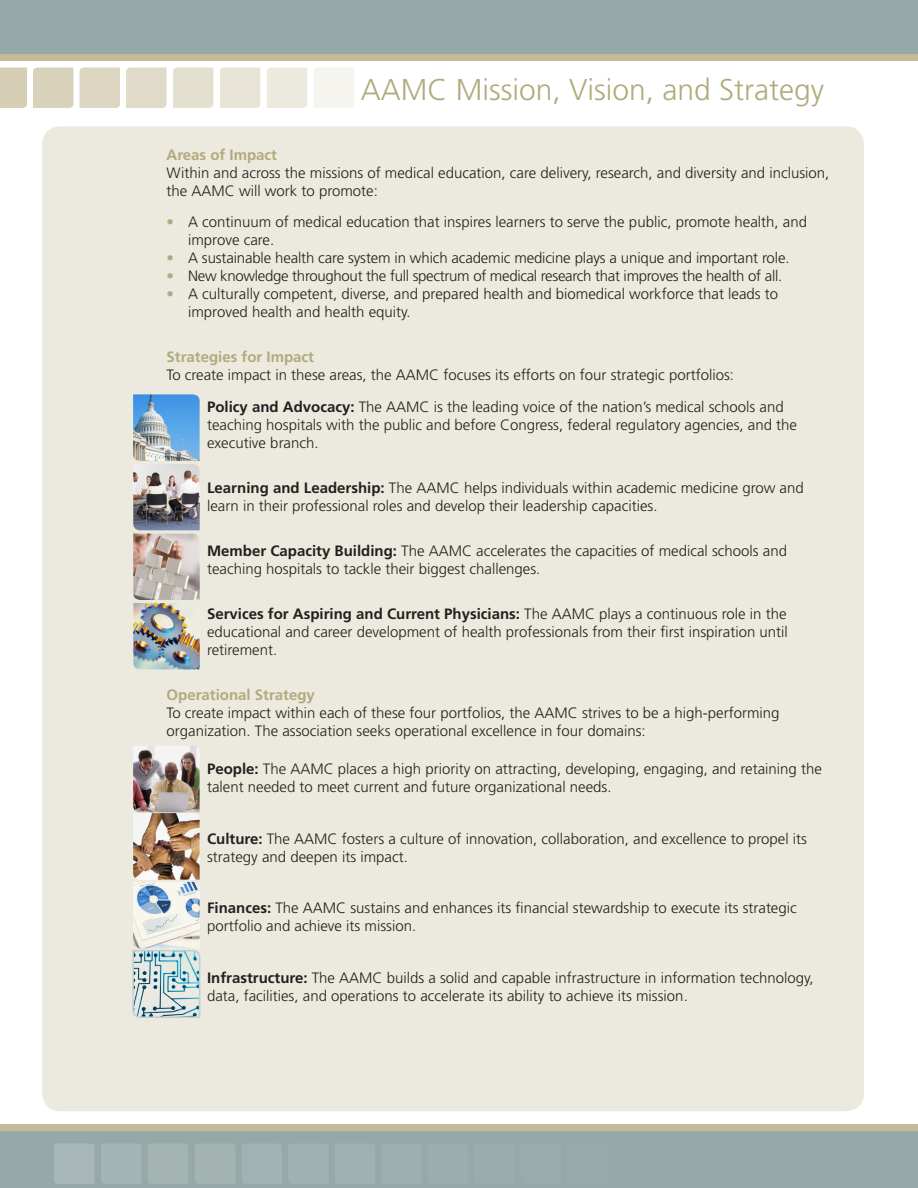
<style>
.page{position:relative;width:918px;height:1188px;background:#fff}
.page>*{position:absolute;margin:0;border:0;box-sizing:border-box;transform-origin:0 0}
.t1{font:300 30px "Frutiger";color:#b1aa7d}
.t2{font:300 15px/18px "Frutiger";color:#231f20}
.t3{font:300 15px "Frutiger";letter-spacing:-.02em;color:#231f20}
.subheads{font:700 15px "Frutiger";color:#b1aa7d}
.s1{color:#b1aa7d}
.s2{font-weight:700}
</style>
<div class="page">
<div style="left:42px;top:126px;width:822px;height:985px;background:#eceade;border-radius:18px"></div>
<div style="left:0;top:1131px;width:918px;height:57px;background:#95a9a8"></div>
<div style="left:0;top:0;width:918px;height:54px;background:#95a9a8"></div>
<div style="left:0;top:54px;width:918px;height:6px;background:#c3bb98"></div>
<div style="left:0;top:1125px;width:918px;height:6px;background:#c3bb98"></div>
<svg style="left:0;top:67px;width:27px;height:41px"></svg>
<div style="left:33px;top:67px;width:40px;height:41px;background:#d8d2bb"></div>
<div style="left:80px;top:67px;width:40px;height:41px;background:#dcd6c2"></div>
<div style="left:126px;top:67px;width:41px;height:41px;background:#e0dbc8"></div>
<div style="left:173px;top:67px;width:40px;height:41px;background:#e4e0d0"></div>
<div style="left:220px;top:67px;width:40px;height:41px;background:#e8e4d6"></div>
<div style="left:267px;top:67px;width:40px;height:41px;background:#eceade"></div>
<div style="left:314px;top:68px;width:40px;height:40px;background:#f5f4ee"></div>
<div style="left:242px;top:1144px;width:40px;height:40px;background:#a1b2b2"></div>
<div style="left:195px;top:1144px;width:40px;height:40px;background:#a2b3b2"></div>
<div style="left:148px;top:1144px;width:40px;height:40px;background:#a3b4b3"></div>
<div style="left:101px;top:1144px;width:40px;height:40px;background:#a4b5b5"></div>
<div style="left:54px;top:1144px;width:40px;height:40px;background:#a7b7b7"></div>
<img style="left:132px;top:746px;width:69px;height:272px">
<img style="left:133px;top:882px;width:67px;height:66px">
<img style="left:133px;top:394px;width:67px;height:206px">
<img style="left:133px;top:603px;width:67px;height:67px">
<p class="t1" style="left:361px;top:73px;width:465px">AAMC Mission, Vision, and Strategy</p>
<p class="subheads" style="left:167px;top:146px;width:112px">Areas of Impact</p>
<p class="t2" style="left:167px;top:164px;width:664px">Within and across the missions of medical education, care delivery, research, and diversity and inclusion, the AAMC will work to promote:</p>
<p class="t2" style="left:188px;top:213px;width:620px;text-indent:-22px"><span class="s1">•</span> A continuum of medical education that inspires learners to serve the public, promote health, and improve care.</p>
<p class="t2" style="left:167px;top:249px;width:625px"><span class="s1">•</span> A sustainable health care system in which academic medicine plays a unique and important role.</p>
<p class="t3" style="left:167px;top:268px;width:617px"><span class="s1">•</span> New knowledge throughout the full spectrum of medical research that improves the health of all.</p>
<p class="t2" style="left:188px;top:285px;width:592px;text-indent:-22px"><span class="s1">•</span> A culturally competent, diverse, and prepared health and biomedical workforce that leads to improved health and health equity.</p>
<p class="subheads" style="left:167px;top:348px;width:149px">Strategies for Impact</p>
<p class="t2" style="left:167px;top:366px;width:569px">To create impact in these areas, the AAMC focuses its efforts on four strategic portfolios:</p>
<p class="t2" style="left:207px;top:398px;width:592px"><span class="s2">Policy and Advocacy:</span> The AAMC is the leading voice of the nation’s medical schools and teaching hospitals with the public and before Congress, federal regulatory agencies, and the executive branch.</p>
<p class="t2" style="left:207px;top:479px;width:598px"><span class="s2">Learning and Leadership:</span> The AAMC helps individuals within academic medicine grow and learn in their professional roles and develop their leadership capacities.</p>
<p class="t2" style="left:207px;top:542px;width:582px"><span class="s2">Member Capacity Building:</span> The AAMC accelerates the capacities of medical schools and teaching hospitals to tackle their biggest challenges.</p>
<p class="t2" style="left:207px;top:605px;width:582px;text-align:justify"><span class="s2">Services for Aspiring and Current Physicians:</span> The AAMC plays a continuous role in the educational and career development of health professionals from their first inspiration until retirement.</p>
<p class="subheads" style="left:167px;top:686px;width:150px">Operational Strategy</p>
<p class="t2" style="left:167px;top:704px;width:615px">To create impact within each of these four portfolios, the AAMC strives to be a high-performing organization. The association seeks operational excellence in four domains:</p>
<p class="t2" style="left:207px;top:760px;width:616px"><span class="s2">People:</span> The AAMC places a high priority on attracting, developing, engaging, and retaining the talent needed to meet current and future organizational needs.</p>
<p class="t2" style="left:207px;top:830px;width:602px"><span class="s2">Culture:</span> The AAMC fosters a culture of innovation, collaboration, and excellence to propel its strategy and deepen its impact.</p>
<p class="t2" style="left:207px;top:899px;width:591px"><span class="s2">Finances:</span> The AAMC sustains and enhances its financial stewardship to execute its strategic portfolio and achieve its mission.</p>
<p class="t2" style="left:207px;top:969px;width:608px"><span class="s2">Infrastructure:</span> The AAMC builds a solid and capable infrastructure in information technology, data, facilities, and operations to accelerate its ability to achieve its mission.</p>
</div>
